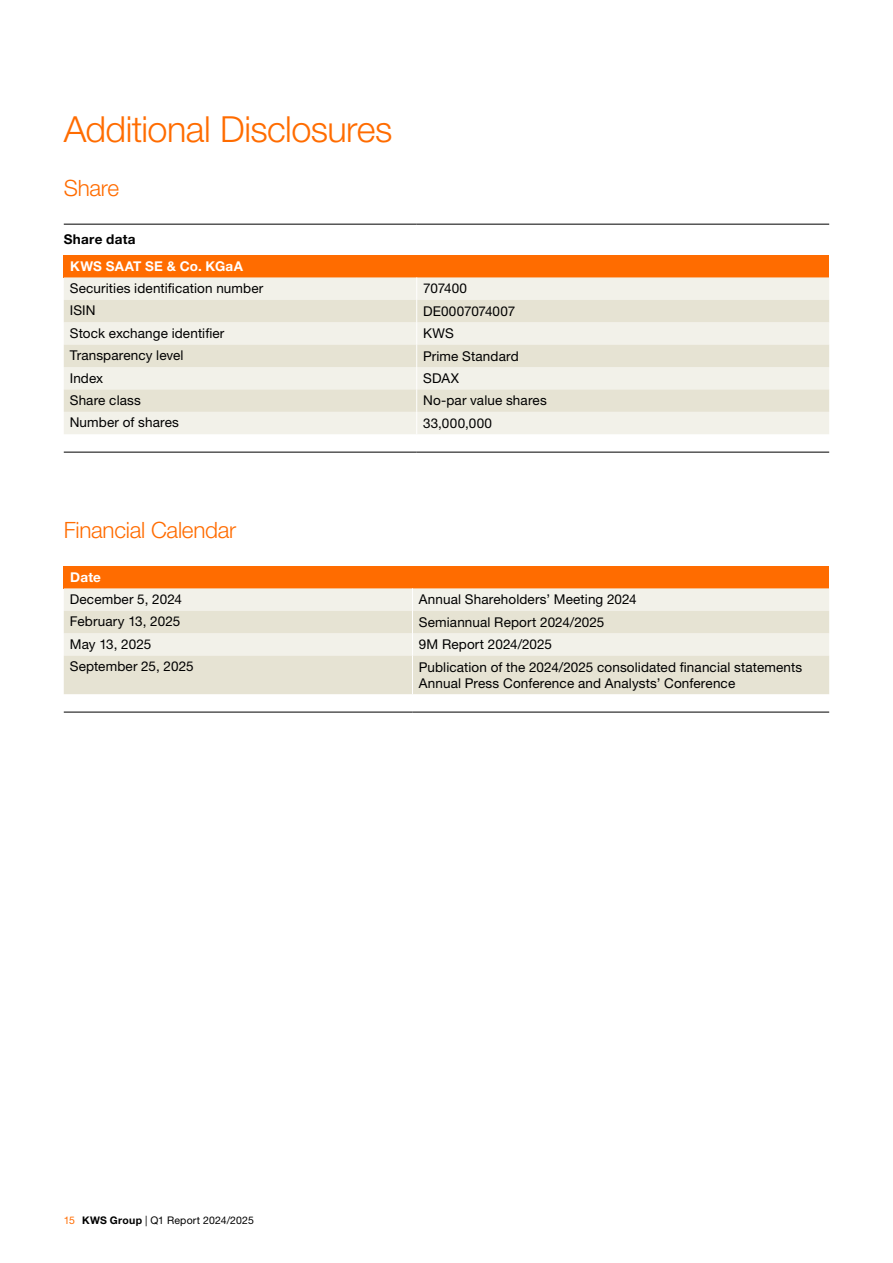
<style>
.page{position:relative;width:893px;height:1263px;background:#fff}
.page>*{position:absolute;margin:0;border:0;box-sizing:border-box;transform-origin:0 0}
.t1{font:300 36px "Helvetica Neue LT Std";letter-spacing:-.015em;color:#ff6c00}
.t2{font:300 22.5px "Helvetica Neue LT Std";letter-spacing:-.01em;color:#ff6c00}
.t3{font:13.5px/16.2px "Helvetica Neue LT Std";letter-spacing:.01em;color:#000}
.t4{font:700 13.5px "Helvetica Neue LT Std";letter-spacing:.015em;color:#fff}
.t5{font:700 13.5px "Helvetica Neue LT Std";letter-spacing:.02em;color:#000}
.t6{font:10.5px "Helvetica Neue LT Std";letter-spacing:.015em;color:#000}
.s1{color:#ff6c00}
.s2{font-weight:700}
</style>
<div class="page">
<div style="left:64px;top:255px;width:765px;height:22px;background:#ff6c00"></div>
<div style="left:64px;top:277px;width:765px;height:157px;background:#f2f1e9"></div>
<svg style="left:64px;top:300px;width:765px;height:112px;background:#eae8db"></svg>
<hr style="left:64px;top:224px;width:353px;height:1px;background:#000">
<hr style="left:417px;top:224px;width:412px;height:1px;background:#000">
<hr style="left:64px;top:452px;width:353px;height:1px;background:#000">
<hr style="left:417px;top:452px;width:412px;height:1px;background:#000">
<svg style="left:416px;top:277px;width:1px;height:157px"></svg>
<div style="left:64px;top:566px;width:765px;height:22px;background:#ff6c00"></div>
<div style="left:64px;top:588px;width:765px;height:23px;background:#f2f1e9"></div>
<svg style="left:64px;top:611px;width:765px;height:83px;background:#e9e6d9"></svg>
<hr style="left:64px;top:712px;width:348px;height:1px;background:#000">
<hr style="left:412px;top:712px;width:417px;height:1px;background:#000">
<svg style="left:412px;top:588px;width:1px;height:68px"></svg>
<hr style="left:412px;top:656px;width:1px;height:38px;background:#fff">
<h1 class="t1" style="left:64px;top:107px;width:330px">Additional Disclosures</h1>
<h2 class="t2" style="left:64px;top:175px;width:57px">Share</h2>
<p class="t5" style="left:64px;top:231px;width:73px">Share data</p>
<p class="t4" style="left:70px;top:258px;width:174px">KWS SAAT SE &amp; Co. KGaA</p>
<p class="t3" style="left:70px;top:280px;width:195px">Securities identification number</p>
<p class="t3" style="left:423px;top:280px;width:45px">707400</p>
<p class="t3" style="left:70px;top:302px;width:27px">ISIN</p>
<p class="t3" style="left:423px;top:303px;width:94px">DE0007074007</p>
<p class="t3" style="left:70px;top:325px;width:156px">Stock exchange identifier</p>
<p class="t3" style="left:423px;top:325px;width:32px">KWS</p>
<p class="t3" style="left:70px;top:347px;width:115px">Transparency level</p>
<p class="t3" style="left:423px;top:348px;width:97px">Prime Standard</p>
<p class="t3" style="left:70px;top:370px;width:35px">Index</p>
<p class="t3" style="left:423px;top:370px;width:37px">SDAX</p>
<p class="t3" style="left:70px;top:392px;width:73px">Share class</p>
<p class="t3" style="left:423px;top:392px;width:125px">No-par value shares</p>
<p class="t3" style="left:70px;top:414px;width:111px">Number of shares</p>
<p class="t3" style="left:423px;top:415px;width:71px">33,000,000</p>
<h2 class="t2" style="left:64px;top:517px;width:174px">Financial Calendar</h2>
<p class="t4" style="left:70px;top:569px;width:32px">Date</p>
<p class="t3" style="left:70px;top:591px;width:114px">December 5, 2024</p>
<p class="t3" style="left:419px;top:591px;width:219px">Annual Shareholders’ Meeting 2024</p>
<p class="t3" style="left:70px;top:613px;width:112px">February 13, 2025</p>
<p class="t3" style="left:419px;top:614px;width:187px">Semiannual Report 2024/2025</p>
<p class="t3" style="left:70px;top:636px;width:83px">May 13, 2025</p>
<p class="t3" style="left:419px;top:636px;width:135px">9M Report 2024/2025</p>
<p class="t3" style="left:70px;top:658px;width:125px">September 25, 2025</p>
<p class="t3" style="left:419px;top:658px;width:385px">Publication of the 2024/2025 consolidated financial statements<br>Annual Press Conference and Analysts’ Conference</p>
<p class="t6" style="left:64px;top:1214px;width:192px"><span class="s1">15</span> <span class="s2">KWS Group</span> | Q1 Report 2024/2025</p>
</div>
